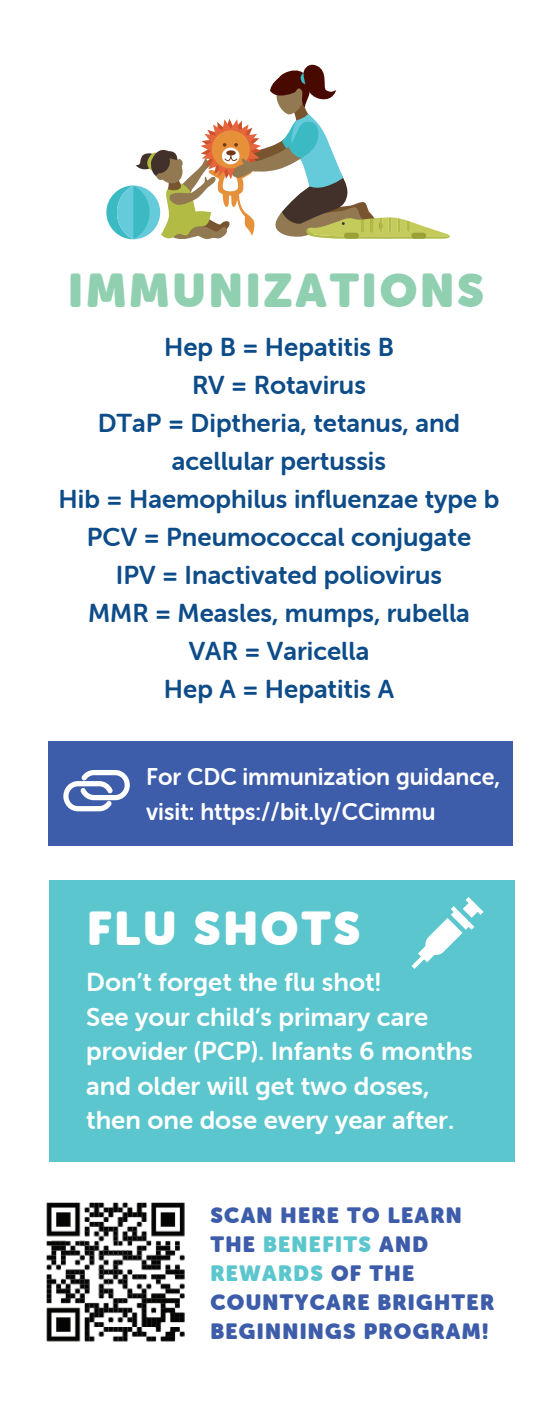
<style>
.page{position:relative;width:560px;height:1404px;background:#fff}
.page>*{position:absolute;margin:0;border:0;box-sizing:border-box;transform-origin:0 0}
.t1{font:46.6px "Museo Sans Rounded";letter-spacing:.06em;color:#90d0b1}
.t2{font:46.6px "Museo Sans Rounded";letter-spacing:.06em;color:#fff}
.t3{font:26px/38px "Museo Sans Rounded 700";color:#0d4c88;text-align:center}
.t4{font:26px/34.6px "Museo Sans Rounded 700";color:#fff}
.t5{font:24.2px/34.6px "Museo Sans Rounded 700";color:#fff;scale:.96 1}
.t6{font:21.8px/29px "Museo Sans Rounded";letter-spacing:.06em;color:#3d5ca9}
.s1{color:#5bc6cd}
</style>
<div class="page">
<div style="left:48px;top:742px;width:464px;height:104px;background:#3d5ca9"></div>
<svg style="left:63px;top:770px;width:67px;height:42px"></svg>
<img style="left:46px;top:1202px;width:139px;height:140px">
<div style="left:49px;top:881px;width:465px;height:281px;background:#5bc6cd"></div>
<svg style="left:411px;top:897px;width:72px;height:72px"></svg>
<svg style="left:106px;top:64px;width:344px;height:176px"></svg>
<div style="left:344px;top:233px;width:15px;height:6px;background:#9aa138;border-radius:3px"></div>
<div style="left:411px;top:233px;width:15px;height:6px;background:#9aa138;border-radius:3px"></div>
<h1 class="t1" style="left:68px;top:263px;width:417px">IMMUNIZATIONS</h1>
<p class="t3" style="left:59px;top:328px;width:442px">Hep B = Hepatitis B<br>RV = Rotavirus<br>DTaP = Diptheria, tetanus, and acellular pertussis<br>Hib = Haemophilus influenzae type b<br>PCV = Pneumococcal conjugate<br>IPV = Inactivated poliovirus<br>MMR = Measles, mumps, rubella<br>VAR = Varicella<br>Hep A = Hepatitis A</p>
<p class="t5" style="left:146px;top:759px;width:370px">For CDC immunization guidance, visit: https://bit.ly/CCimmu</p>
<h1 class="t2" style="left:87px;top:901px;width:275px">FLU SHOTS</h1>
<p class="t4" style="left:86px;top:965px;width:388px">Don’t forget the flu shot!<br>See your child’s primary care provider (PCP). Infants 6 months and older will get two doses, then one dose every year after.</p>
<p class="t6" style="left:210px;top:1201px;width:285px">SCAN HERE TO LEARN<br>THE <span class="s1">BENEFITS</span> AND<br><span class="s1">REWARDS</span> OF THE<br>COUNTYCARE BRIGHTER<br>BEGINNINGS PROGRAM!</p>
</div>
